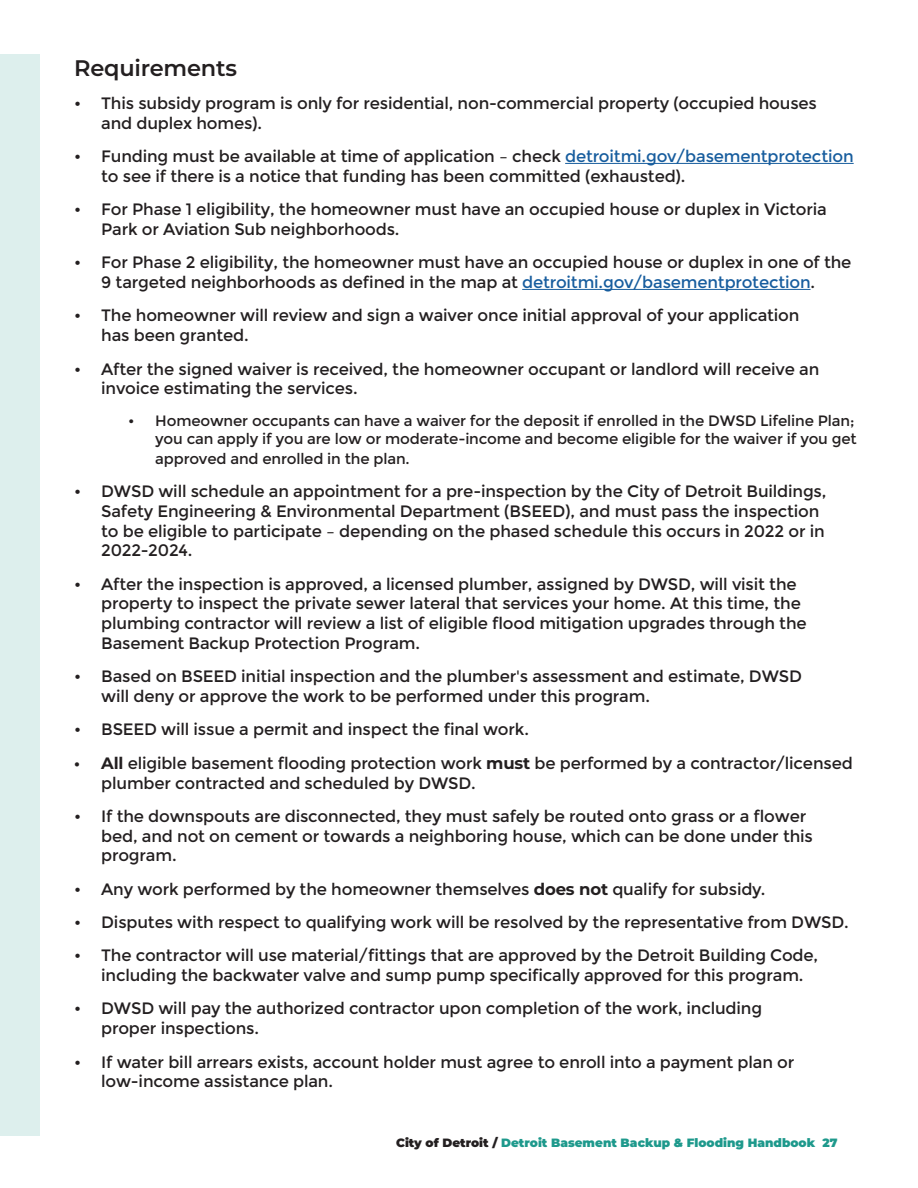
<style>
.page{position:relative;width:918px;height:1188px;background:#fff}
.page>*{position:absolute;margin:0;border:0;box-sizing:border-box;transform-origin:0 0}
.Body_Paragraph{font:100 22.5px "Montserrat";letter-spacing:-.01em;color:#231f20}
.t1{font:16.5px/19.8px "Montserrat";letter-spacing:-.01em;color:#231f20}
.t2{font:15px/18px "Montserrat";letter-spacing:-.01em;color:#231f20;text-align:right}
.t3{font:900 12px "Montserrat";color:#1e998c}
.s1{color:#175d9e}
.s2{font-weight:700}
.s3{color:#231f20}
</style>
<div class="page">
<hr style="left:565px;top:163px;width:289px;height:1px;background:#175d9e">
<hr style="left:522px;top:289px;width:289px;height:1px;background:#175d9e">
<div style="left:0;top:54px;width:39px;height:1081px;background:#ddefed"></div>
<p class="Body_Paragraph" style="left:74px;top:53px;width:164px">Requirements</p>
<p class="t1" style="left:101px;top:94px;width:717px;text-indent:-27px">• This subsidy program is only for residential, non-commercial property (occupied houses and duplex homes).</p>
<p class="t1" style="left:101px;top:147px;width:754px;text-indent:-27px">• Funding must be available at time of application – check <span class="s1">detroitmi.gov/basementprotection </span>to see if there is a notice that funding has been committed (exhausted).</p>
<p class="t1" style="left:101px;top:200px;width:727px;text-indent:-27px">• For Phase 1 eligibility, the homeowner must have an occupied house or duplex in Victoria<br>Park or Aviation Sub neighborhoods.</p>
<p class="t1" style="left:74px;top:253px;width:779px;text-align:center">• For Phase 2 eligibility, the homeowner must have an occupied house or duplex in one of the<br>9 targeted neighborhoods as defined in the map at <span class="s1">detroitmi.gov/basementprotection</span>.</p>
<p class="t1" style="left:101px;top:306px;width:700px;text-indent:-27px">• The homeowner will review and sign a waiver once initial approval of your application has been granted.</p>
<p class="t1" style="left:101px;top:359px;width:720px;text-indent:-27px">• After the signed waiver is received, the homeowner occupant or landlord will receive an invoice estimating the services.</p>
<p class="t2" style="left:128px;top:412px;width:730px">• Homeowner occupants can have a waiver for the deposit if enrolled in the DWSD Lifeline Plan; you can apply if you are low or moderate-income and become eligible for the waiver if you get</p>
<p class="t2" style="left:155px;top:450px;width:256px">approved and enrolled in the plan.</p>
<p class="t1" style="left:101px;top:481px;width:727px;text-indent:-27px">• DWSD will schedule an appointment for a pre-inspection by the City of Detroit Buildings, Safety Engineering &amp; Environmental Department (BSEED), and must pass the inspection to be eligible to participate – depending on the phased schedule this occurs in 2022 or in 2022-2024.</p>
<p class="t1" style="left:101px;top:574px;width:707px;text-indent:-27px">• After the inspection is approved, a licensed plumber, assigned by DWSD, will visit the property to inspect the private sewer lateral that services your home. At this time, the plumbing contractor will review a list of eligible flood mitigation upgrades through the Basement Backup Protection Program.</p>
<p class="t1" style="left:101px;top:667px;width:702px;text-indent:-27px">• Based on BSEED initial inspection and the plumber's assessment and estimate, DWSD will deny or approve the work to be performed under this program.</p>
<p class="t1" style="left:74px;top:720px;width:456px">• BSEED will issue a permit and inspect the final work.</p>
<p class="t1" style="left:101px;top:753px;width:753px;text-indent:-27px"><span class="s2">• All</span> eligible basement flooding protection work <span class="s2">must</span> be performed by a contractor/licensed plumber contracted and scheduled by DWSD.</p>
<p class="t1" style="left:101px;top:806px;width:713px;text-indent:-27px">• If the downspouts are disconnected, they must safely be routed onto grass or a flower bed, and not on cement or towards a neighboring house, which can be done under this program.</p>
<p class="t1" style="left:74px;top:879px;width:693px">• Any work performed by the homeowner themselves <span class="s2">does not</span> qualify for subsidy.</p>
<p class="t1" style="left:74px;top:913px;width:776px">• Disputes with respect to qualifying work will be resolved by the representative from DWSD.</p>
<p class="t1" style="left:101px;top:946px;width:718px;text-indent:-27px">• The contractor will use material/fittings that are approved by the Detroit Building Code, including the backwater valve and sump pump specifically approved for this program.</p>
<p class="t1" style="left:101px;top:999px;width:662px;text-indent:-27px">• DWSD will pay the authorized contractor upon completion of the work, including proper inspections.</p>
<p class="t1" style="left:101px;top:1052px;width:695px;text-indent:-27px">• If water bill arrears exists, account holder must agree to enroll into a payment plan or low-income assistance plan.</p>
<p class="t3" style="left:396px;top:1134px;width:443px"><span class="s3">City of Detroit /</span> Detroit Basement Backup &amp; Flooding Handbook 27</p>
</div>
